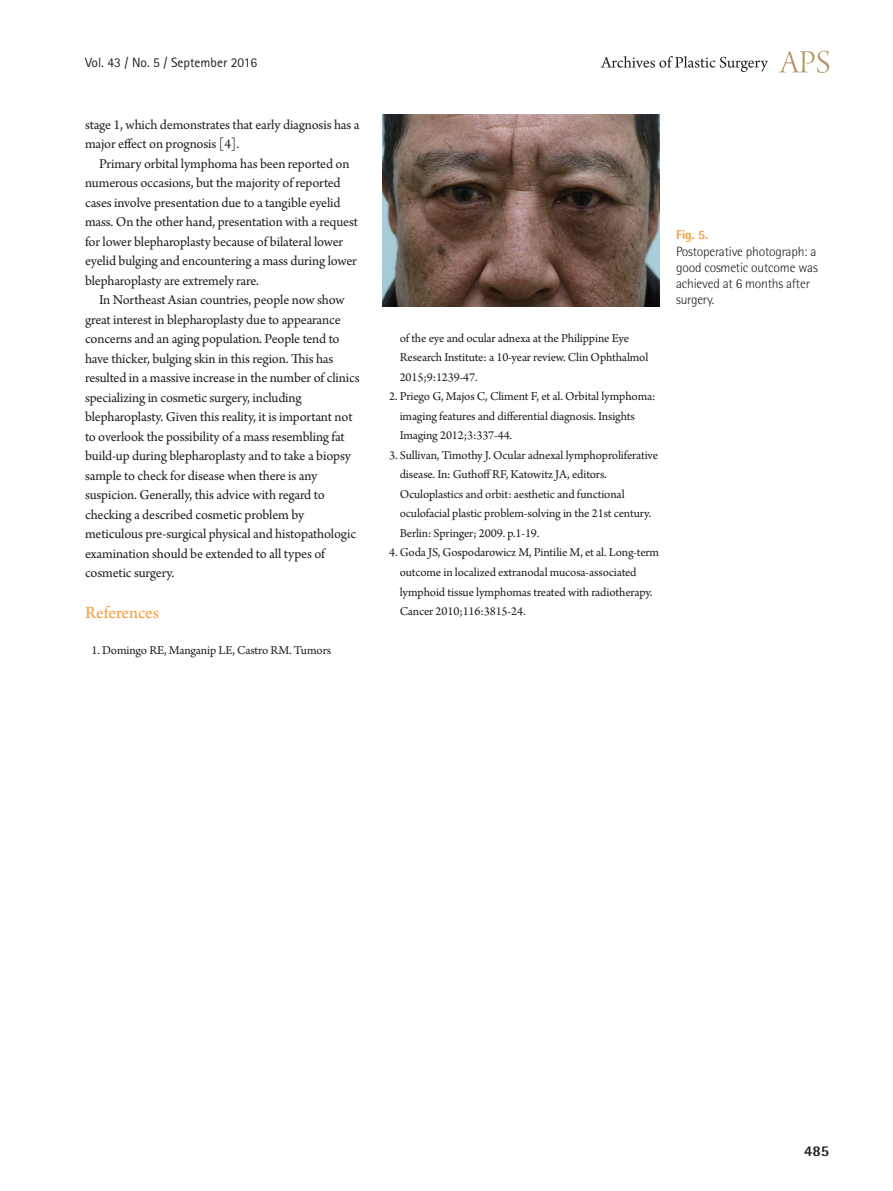
<style>
.page{position:relative;width:893px;height:1191px;background:#fff}
.page>*{position:absolute;margin:0;border:0;box-sizing:border-box;transform-origin:0 0}
.대제목{font:18px "Arno Pro";letter-spacing:-.005em;color:#f89d3d}
.t1{font:800 15px "Rotis Semi Sans Std";color:#231f20}
.본문{font:14.25px/19.5px "Arno Pro";letter-spacing:-.01em;color:#231f20}
.표_그림_설명{font:300 13.5px/16.2px "Rotis Semi Sans Std";letter-spacing:-.015em;color:#231f20}
.t2{font:13.5px "Rotis Sans Serif Std";color:#231f20}
.참고문헌_1{font:12.75px/19.5px "Arno Pro";letter-spacing:-.01em;color:#231f20}
.표_그림_설명-2{font:800 12.75px "Rotis Semi Sans Std";color:#f89d3d}
</style>
<div class="page">
<svg style="left:779px;top:51px;width:50px;height:22px"></svg>
<svg style="left:601px;top:56px;width:167px;height:16px"></svg>
<img style="left:383px;top:115px;width:276px;height:191px">
<p class="t2" style="left:85px;top:54px;width:174px">Vol. 43 / No. 5 / September 2016</p>
<p class="본문" style="left:85px;top:115px;width:276px">stage 1, which demonstrates that early diagnosis has a major effect on prognosis [4].</p>
<p class="본문" style="left:85px;top:154px;width:274px;text-indent:14px">Primary orbital lymphoma has been reported on numerous occasions, but the majority of reported cases involve presentation due to a tangible eyelid mass. On the other hand, presentation with a request for lower blepharoplasty because of bilateral lower eyelid bulging and encountering a mass during lower blepharoplasty are extremely rare.</p>
<p class="본문" style="left:85px;top:291px;width:276px;text-indent:14px">In Northeast Asian countries, people now show great interest in blepharoplasty due to appearance concerns and an aging population. People tend to have thicker, bulging skin in this region. This has resulted in a massive increase in the number of clinics specializing in cosmetic surgery, including blepharoplasty. Given this reality, it is important not to overlook the possibility of a mass resembling fat build-up during blepharoplasty and to take a biopsy sample to check for disease when there is any suspicion. Generally, this advice with regard to checking a described cosmetic problem by meticulous pre-surgical physical and histopathologic examination should be extended to all types of cosmetic surgery.</p>
<p class="대제목" style="left:85px;top:602px;width:75px">References</p>
<p class="참고문헌_1" style="left:91px;top:641px;width:241px">1. Domingo RE, Manganip LE, Castro RM. Tumors</p>
<p class="참고문헌_1" style="left:400px;top:329px;width:250px">of the eye and ocular adnexa at the Philippine Eye<br>Research Institute: a 10-year review. Clin Ophthalmol<br>2015;9:1239-47.</p>
<p class="참고문헌_1" style="left:400px;top:387px;width:257px;text-indent:-11px">2. Priego G, Majos C, Climent F, et al. Orbital lymphoma: imaging features and differential diagnosis. Insights<br>Imaging 2012;3:337-44.</p>
<p class="참고문헌_1" style="left:400px;top:446px;width:260px;text-indent:-11px">3. Sullivan, Timothy J. Ocular adnexal lymphoproliferative disease. In: Guthoff RF, Katowitz JA, editors.<br>Oculoplastics and orbit: aesthetic and functional oculofacial plastic problem-solving in the 21st century.<br>Berlin: Springer; 2009. p.1-19.</p>
<p class="참고문헌_1" style="left:400px;top:543px;width:261px;text-indent:-11px">4. Goda JS, Gospodarowicz M, Pintilie M, et al. Long-term outcome in localized extranodal mucosa-associated lymphoid tissue lymphomas treated with radiotherapy.<br>Cancer 2010;116:3815-24.</p>
<p class="표_그림_설명-2" style="left:676px;top:226px;width:33px">Fig. 5.</p>
<p class="표_그림_설명" style="left:676px;top:243px;width:143px">Postoperative photograph: a good cosmetic outcome was achieved at 6 months after surgery.</p>
<p class="t1" style="left:804px;top:1141px;width:27px">485</p>
</div>
